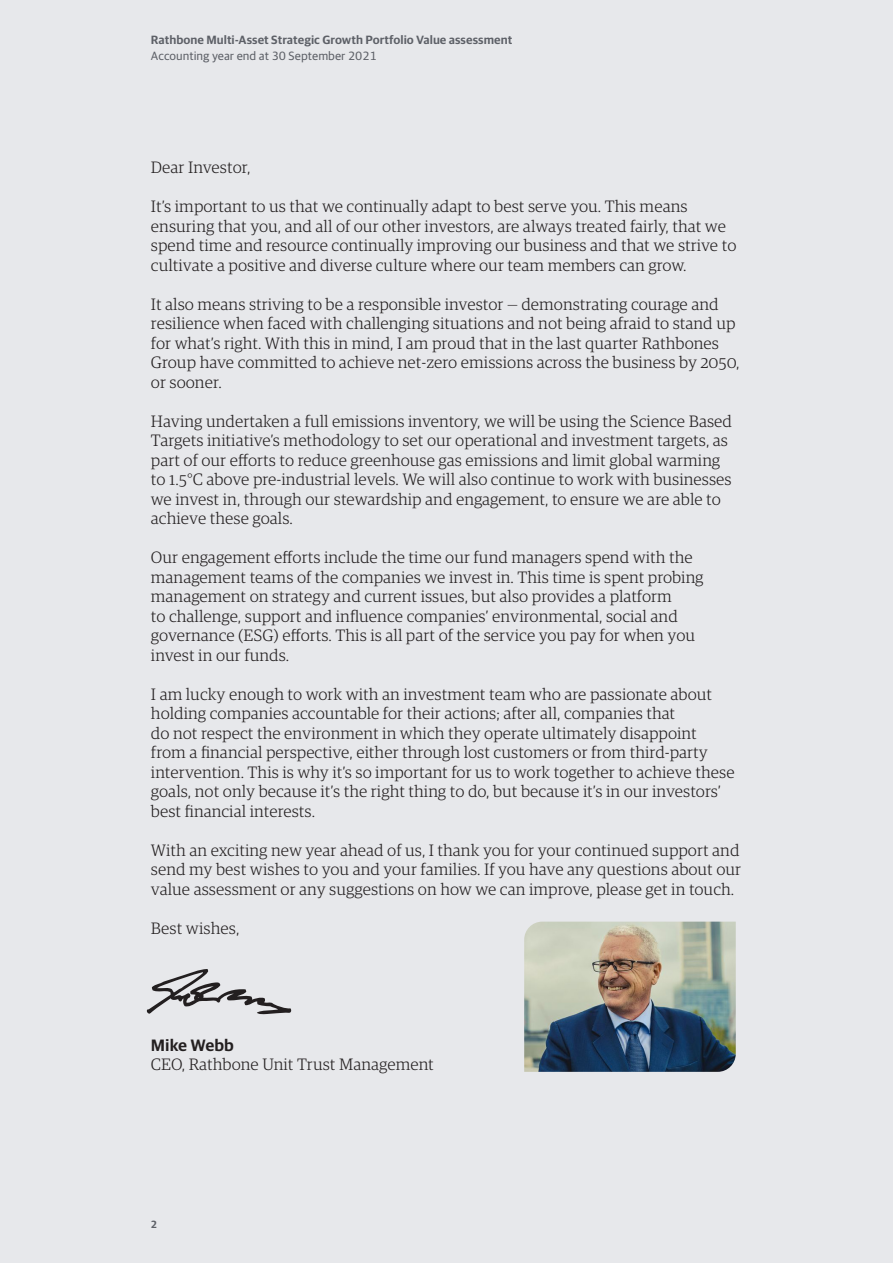
<style>
.page{position:relative;width:893px;height:1263px;background:#e7e8eb}
.page>*{position:absolute;margin:0;border:0;box-sizing:border-box;transform-origin:0 0}
.body_text{font:300 16.5px/19.5px "Guardian RTB Egyp";color:#231f20}
.body_text-2{font:600 16.5px "Guardian RTB Sans";color:#231f20}
.t1{font:600 12px "Guardian RTB Sans";color:#5d6067}
.t2{font:12px "Guardian RTB Sans";color:#5d6067}
.t3{font:600 10.5px "Guardian RTB Sans";color:#5d6067}
</style>
<div class="page">
<svg style="left:146px;top:969px;width:146px;height:45px"></svg>
<img style="left:524px;top:922px;width:212px;height:150px">
<p class="t1" style="left:151px;top:31px;width:363px">Rathbone Multi-Asset Strategic Growth Portfolio Value assessment</p>
<p class="t2" style="left:151px;top:47px;width:227px">Accounting year end at 30 September 2021</p>
<p class="body_text" style="left:151px;top:157px;width:101px">Dear Investor,</p>
<p class="body_text" style="left:151px;top:196px;width:587px">It’s important to us that we continually adapt to best serve you. This means ensuring that you, and all of our other investors, are always treated fairly, that we spend time and resource continually improving our business and that we strive to cultivate a positive and diverse culture where our team members can grow.</p>
<p class="body_text" style="left:151px;top:293px;width:590px">It also means striving to be a responsible investor — demonstrating courage and resilience when faced with challenging situations and not being afraid to stand up for what’s right. With this in mind, I am proud that in the last quarter Rathbones Group have committed to achieve net-zero emissions across the business by 2050, or sooner.</p>
<p class="body_text" style="left:151px;top:410px;width:583px">Having undertaken a full emissions inventory, we will be using the Science Based Targets initiative’s methodology to set our operational and investment targets, as part of our efforts to reduce greenhouse gas emissions and limit global warming to 1.5°C above pre-industrial levels. We will also continue to work with businesses we invest in, through our stewardship and engagement, to ensure we are able to achieve these goals.</p>
<p class="body_text" style="left:151px;top:547px;width:554px">Our engagement efforts include the time our fund managers spend with the management teams of the companies we invest in. This time is spent probing management on strategy and current issues, but also provides a platform<br>to challenge, support and influence companies’ environmental, social and governance (ESG) efforts. This is all part of the service you pay for when you invest in our funds.</p>
<p class="body_text" style="left:151px;top:683px;width:585px">I am lucky enough to work with an investment team who are passionate about holding companies accountable for their actions; after all, companies that<br>do not respect the environment in which they operate ultimately disappoint from a financial perspective, either through lost customers or from third-party intervention. This is why it’s so important for us to work together to achieve these goals, not only because it’s the right thing to do, but because it’s in our investors’ best financial interests.</p>
<p class="body_text" style="left:151px;top:839px;width:592px;text-align:justify">With an exciting new year ahead of us, I thank you for your continued support and send my best wishes to you and your families. If you have any questions about our value assessment or any suggestions on how we can improve, please get in touch.</p>
<p class="body_text" style="left:151px;top:917px;width:90px">Best wishes,</p>
<p class="body_text-2" style="left:151px;top:1033px;width:84px">Mike Webb</p>
<p class="body_text" style="left:151px;top:1054px;width:284px">CEO, Rathbone Unit Trust Management</p>
<p class="t3" style="left:151px;top:1216px;width:8px">2</p>
</div>
